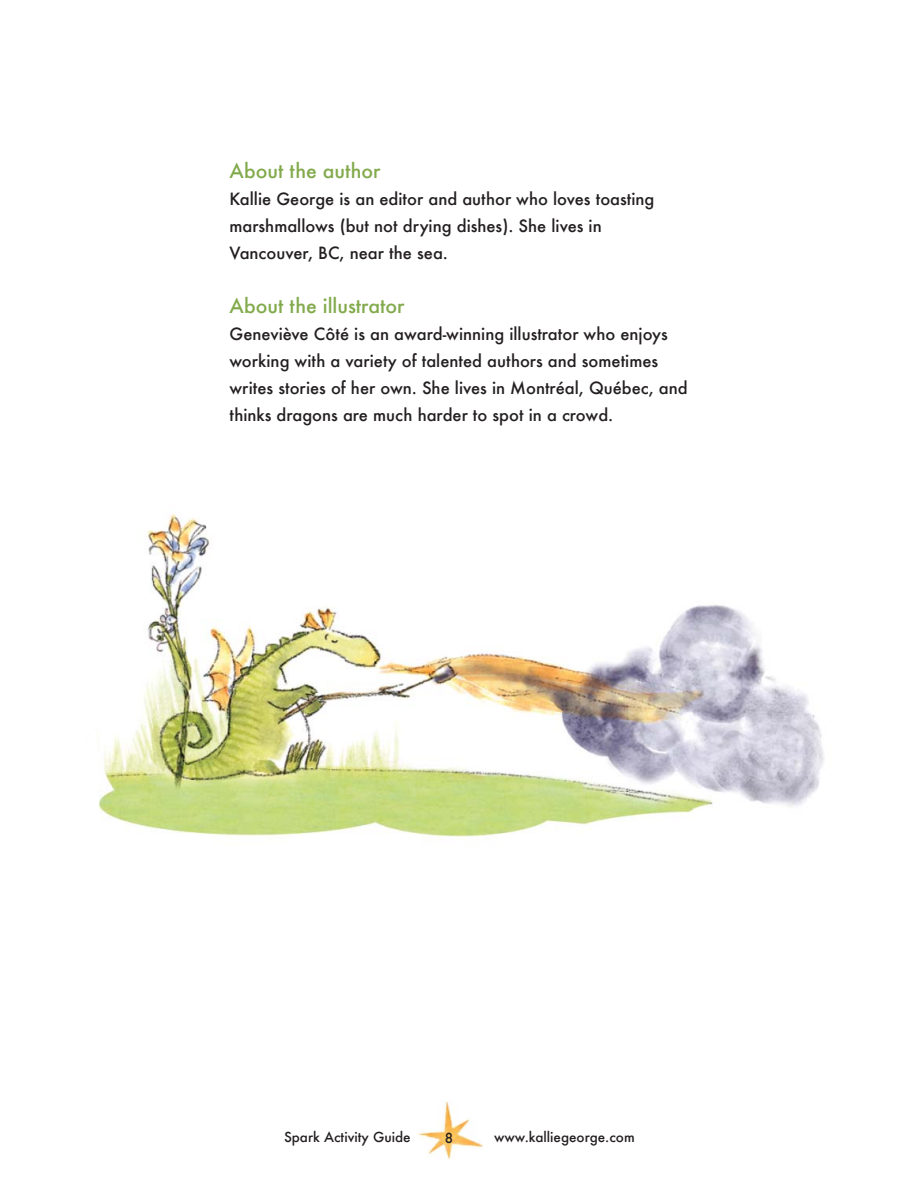
<style>
.page{position:relative;width:918px;height:1188px;background:#fff}
.page>*{position:absolute;margin:0;border:0;box-sizing:border-box;transform-origin:0 0}
.t1{font:500 19.5px "Futura";color:#82aa4c}
.t2{font:500 16.5px/27px "Futura";color:#231f20}
.t3{font:500 13.5px "Futura";color:#231f20}
</style>
<div class="page">
<img style="left:418px;top:1101px;width:65px;height:59px">
<img style="left:99px;top:513px;width:725px;height:324px">
<p class="t1" style="left:230px;top:158px;width:153px">About the author</p>
<p class="t2" style="left:230px;top:185px;width:426px">Kallie George is an editor and author who loves toasting marshmallows (but not drying dishes). She lives in<br>Vancouver, BC, near the sea.</p>
<p class="t1" style="left:230px;top:293px;width:177px">About the illustrator</p>
<p class="t2" style="left:230px;top:320px;width:460px">Geneviève Côté is an award-winning illustrator who enjoys working with a variety of talented authors and sometimes writes stories of her own. She lives in Montréal, Québec, and thinks dragons are much harder to spot in a crowd.</p>
<p class="t3" style="left:284px;top:1128px;width:128px">Spark Activity Guide</p>
<p class="t3" style="left:494px;top:1128px;width:142px">www.kalliegeorge.com</p>
<p class="t3" style="left:445px;top:1129px;width:10px">8</p>
</div>
